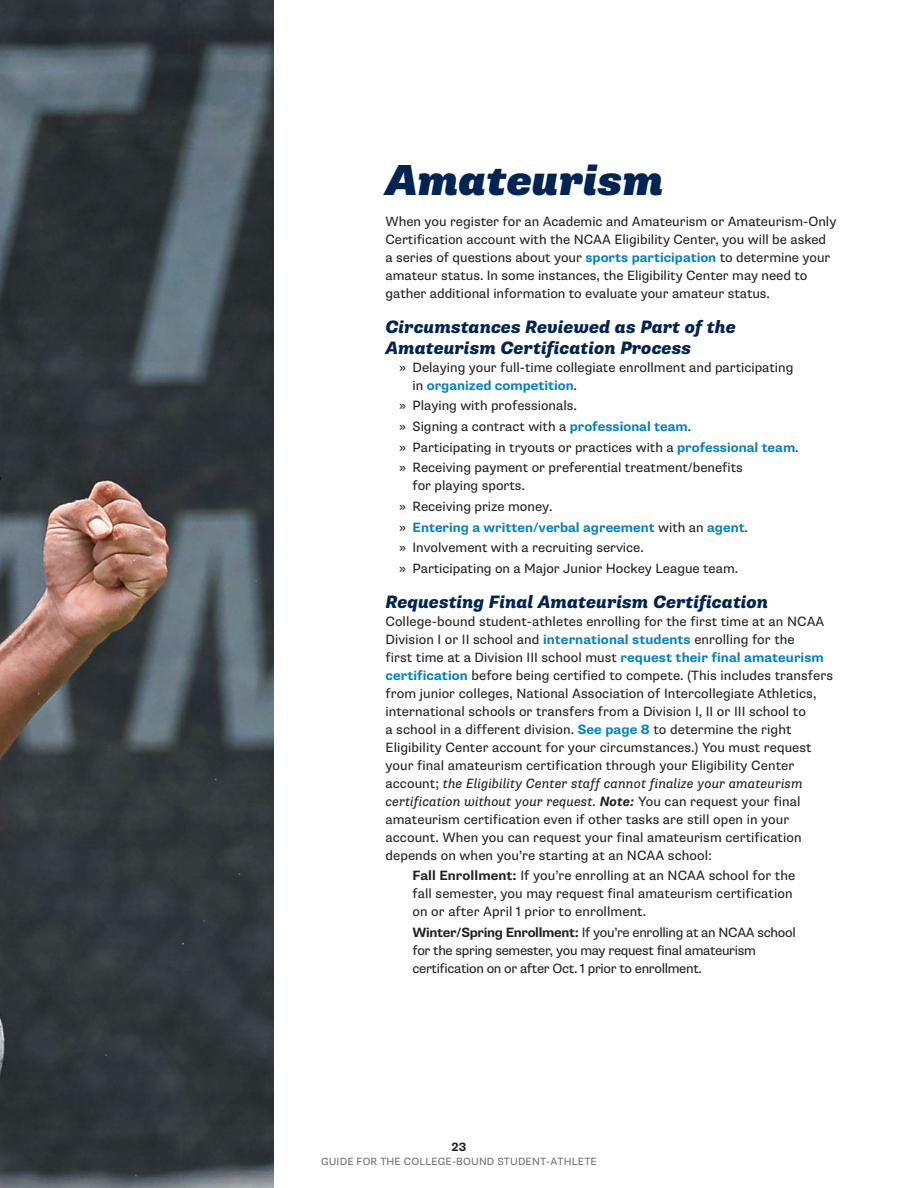
<style>
.page{position:relative;width:918px;height:1188px;background:#fff}
.page>*{position:absolute;margin:0;border:0;box-sizing:border-box;transform-origin:0 0}
.t1{font:italic 900 43.5px "Supria Sans";color:#002453}
.t2{font:italic 800 18px/21px "Supria Sans";color:#002453}
.t3{font:13.5px/18px "Supria Sans";color:#231f20}
.t4{font:13.5px/18px "Supria Sans";letter-spacing:-.025em;color:#231f20}
.t5{font:700 12px "Supria Sans";color:#231f20}
.t6{font:10.5px "Supria Sans";letter-spacing:.015em;color:#6d6e71}
.s1{font-weight:700;color:#0080c5}
.s2{font-style:italic}
.s3{font-weight:700;font-style:italic}
.s4{font-weight:700}
</style>
<div class="page">
<img style="left:0;top:0;width:274px;height:1188px">
<svg style="left:0;top:477px;width:1px;height:347px"></svg>
<h1 class="t1" style="left:386px;top:153px;width:280px">Amateurism</h1>
<p class="t3" style="left:386px;top:213px;width:452px">When you register for an Academic and Amateurism or Amateurism-Only Certification account with the NCAA Eligibility Center, you will be asked a series of questions about your <span class="s1">sports participation</span> to determine your amateur status. In some instances, the Eligibility Center may need to gather additional information to evaluate your amateur status.</p>
<h2 class="t2" style="left:386px;top:316px;width:352px">Circumstances Reviewed as Part of the<br>Amateurism Certification Process</h2>
<p class="t3" style="left:412px;top:358px;width:382px;text-indent:-14px">» Delaying your full-time collegiate enrollment and participating in <span class="s1">organized competition</span>.</p>
<p class="t3" style="left:399px;top:396px;width:401px;line-height:20.7px">» Playing with professionals.<br>» Signing a contract with a <span class="s1">professional team</span>.<br>» Participating in tryouts or practices with a <span class="s1">professional team</span>. » Receiving payment or preferential treatment/benefits</p>
<p class="t3" style="left:399px;top:476px;width:351px;line-height:20.7px;text-indent:13px">for playing sports.<br>» Receiving prize money.<br>» <span class="s1">Entering a written/verbal agreement</span> with an <span class="s1">agent</span>. » Involvement with a recruiting service.<br>» Participating on a Major Junior Hockey League team.</p>
<h2 class="t2" style="left:386px;top:592px;width:384px">Requesting Final Amateurism Certification</h2>
<p class="t3" style="left:386px;top:612px;width:449px">College-bound student-athletes enrolling for the first time at an NCAA Division I or II school and <span class="s1">international students</span> enrolling for the<br>first time at a Division III school must <span class="s1">request their final amateurism certification</span> before being certified to compete. (This includes transfers from junior colleges, National Association of Intercollegiate Athletics, international schools or transfers from a Division I, II or III school to<br>a school in a different division. <span class="s1">See page 8</span> to determine the right Eligibility Center account for your circumstances.) You must request your final amateurism certification through your Eligibility Center account; <span class="s2">the Eligibility Center staff cannot finalize your amateurism certification without your request.</span> <span class="s3">Note:</span> You can request your final amateurism certification even if other tasks are still open in your account. When you can request your final amateurism certification depends on when you’re starting at an NCAA school:</p>
<p class="t3" style="left:412px;top:867px;width:384px"><span class="s4">Fall Enrollment:</span> If you’re enrolling at an NCAA school for the fall semester, you may request final amateurism certification on or after April 1 prior to enrollment.</p>
<p class="t4" style="left:412px;top:924px;width:385px"><span class="s4">Winter/Spring Enrollment:</span> If you’re enrolling at an NCAA school for the spring semester, you may request final amateurism certification on or after Oct. 1 prior to enrollment.</p>
<p class="t5" style="left:452px;top:1139px;width:16px">23</p>
<p class="t6" style="left:321px;top:1155px;width:277px">GUIDE FOR THE COLLEGE-BOUND STUDENT-ATHLETE</p>
</div>
